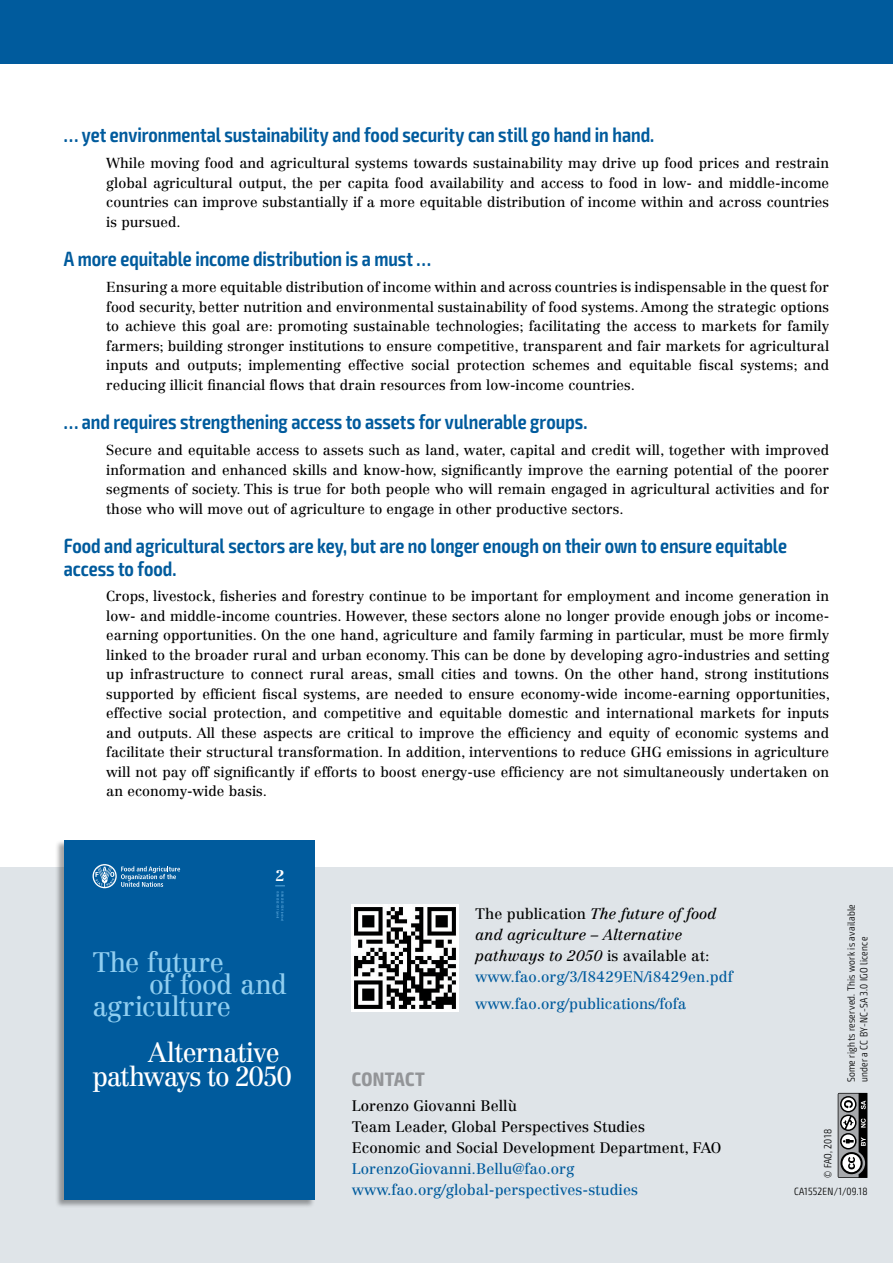
<style>
.page{position:relative;width:893px;height:1263px;background:#fff}
.page>*{position:absolute;margin:0;border:0;box-sizing:border-box;transform-origin:0 0}
.t1{font:27.75px/21.9px "Centennial LT Std";letter-spacing:-.02em;color:#90cef0;scale:.96 1}
.t2{font:27.3px/23.4px "Centennial LT Std";letter-spacing:-.04em;color:#fff;scale:.96 1}
.t3{font:600 condensed 20.7px/22.5px "Exo 2";color:#005b9d;scale:.96 1}
.t4{font:700 condensed 19.5px "Exo 2";letter-spacing:.015em;color:#939598}
.t5{font:700 15.3px "Centennial LT Std";color:#fff}
.t6{font:italic 15px/21px "Centennial LT Std";color:#000}
.t7{font:15px/21px "Centennial LT Std";color:#000}
.t8{font:15px/21px "Centennial LT Std";color:#005b9d}
.t9{font:14.25px/19.5px "Centennial LT Std";color:#000;text-align:justify}
.t10{font:300 condensed 10.5px/12.6px "Exo 2";letter-spacing:.025em;color:#000}
.t11{font:600 condensed 3px "Exo 2";letter-spacing:.02em;color:#5da9dd}
.s1{font-style:normal}
.s2{font-style:normal;color:#005b9d}
</style>
<div class="page">
<div style="left:0;top:0;width:893px;height:64px;background:#005b9d"></div>
<div style="left:0;top:867px;width:893px;height:396px;background:#dfe4e8"></div>
<div style="left:55px;top:839px;width:260px;height:369px;background:#000;opacity:.35"></div>
<div style="left:64px;top:840px;width:251px;height:359px;background:#005b9d"></div>
<svg style="left:93px;top:864px;width:87px;height:24px"></svg>
<img style="left:352px;top:905px;width:106px;height:106px">
<svg style="left:838px;top:1093px;width:29px;height:85px;background:#717273"></svg>
<h3 class="t3" style="left:64px;top:124px;width:617px">… yet environmental sustainability and food security can still go hand in hand.</h3>
<p class="t9" style="left:106px;top:154px;width:724px">While moving food and agricultural systems towards sustainability may drive up food prices and restrain global agricultural output, the per capita food availability and access to food in low- and middle-income countries can improve substantially if a more equitable distribution of income within and across countries is pursued.</p>
<h3 class="t3" style="left:64px;top:248px;width:384px">A more equitable income distribution is a must …</h3>
<p class="t9" style="left:106px;top:277px;width:724px">Ensuring a more equitable distribution of income within and across countries is indispensable in the quest for food security, better nutrition and environmental sustainability of food systems. Among the strategic options to achieve this goal are: promoting sustainable technologies; facilitating the access to markets for family farmers; building stronger institutions to ensure competitive, transparent and fair markets for agricultural inputs and outputs; implementing effective social protection schemes and equitable fiscal systems; and reducing illicit financial flows that drain resources from low-income countries.</p>
<h3 class="t3" style="left:64px;top:411px;width:547px">… and requires strengthening access to assets for vulnerable groups.</h3>
<p class="t9" style="left:106px;top:440px;width:724px">Secure and equitable access to assets such as land, water, capital and credit will, together with improved information and enhanced skills and know-how, significantly improve the earning potential of the poorer segments of society. This is true for both people who will remain engaged in agricultural activities and for those who will move out of agriculture to engage in other productive sectors.</p>
<h3 class="t3" style="left:64px;top:535px;width:755px">Food and agricultural sectors are key, but are no longer enough on their own to ensure equitable access to food.</h3>
<p class="t9" style="left:106px;top:587px;width:725px">Crops, livestock, fisheries and forestry continue to be important for employment and income generation in low- and middle-income countries. However, these sectors alone no longer provide enough jobs or income&shy;earning opportunities. On the one hand, agriculture and family farming in particular, must be more firmly linked to the broader rural and urban economy. This can be done by developing agro-industries and setting up infrastructure to connect rural areas, small cities and towns. On the other hand, strong institutions supported by efficient fiscal systems, are needed to ensure economy-wide income-earning opportunities, effective social protection, and competitive and equitable domestic and international markets for inputs and outputs. All these aspects are critical to improve the efficiency and equity of economic systems and facilitate their structural transformation. In addition, interventions to reduce GHG emissions in agriculture will not pay off significantly if efforts to boost energy-use efficiency are not simultaneously undertaken on an economy-wide basis.</p>
<p class="t5" style="left:276px;top:866px;width:11px">2</p>
<p class="t11" style="left:279px;top:891px;width:29px;rotate:90deg">ISSN 2522-7211 (print)</p>
<p class="t11" style="left:284px;top:891px;width:31px;rotate:90deg">ISSN 2522-722X (online)</p>
<h1 class="t1" style="left:93px;top:951px;width:139px">The future</h1>
<h1 class="t1" style="left:93px;top:973px;width:204px;text-indent:57px">of food and agriculture</h1>
<h2 class="t2" style="left:93px;top:1041px;width:209px;text-indent:56px">Alternative pathways to 2050</h2>
<p class="t6" style="left:475px;top:903px;width:259px"><span class="s1">The publication</span> The future of food and agriculture – Alternative pathways to 2050 <span class="s1">is available at: </span><span class="s2">www.fao.org/3/I8429EN/i8429en.pdf</span></p>
<p class="t8" style="left:475px;top:993px;width:213px">www.fao.org/publications/fofa</p>
<h3 class="t4" style="left:352px;top:1067px;width:74px">CONTACT</h3>
<p class="t7" style="left:352px;top:1095px;width:371px">Lorenzo Giovanni Bellù<br>Team Leader, Global Perspectives Studies<br>Economic and Social Development Department, FAO</p>
<p class="t8" style="left:352px;top:1158px;width:288px">LorenzoGiovanni.Bellu@fao.org www.fao.org/global-perspectives-studies</p>
<p class="t10" style="left:845px;top:1082px;width:180px;rotate:-90deg">Some rights reserved. This work is available under a CC BY-NC-SA 3.0 IGO licence</p>
<p class="t10" style="left:822px;top:1178px;width:50px;rotate:-90deg">© FAO, 2018</p>
<p class="t10" style="left:794px;top:1185px;width:75px">CA1552EN/1/09.18</p>
</div>
